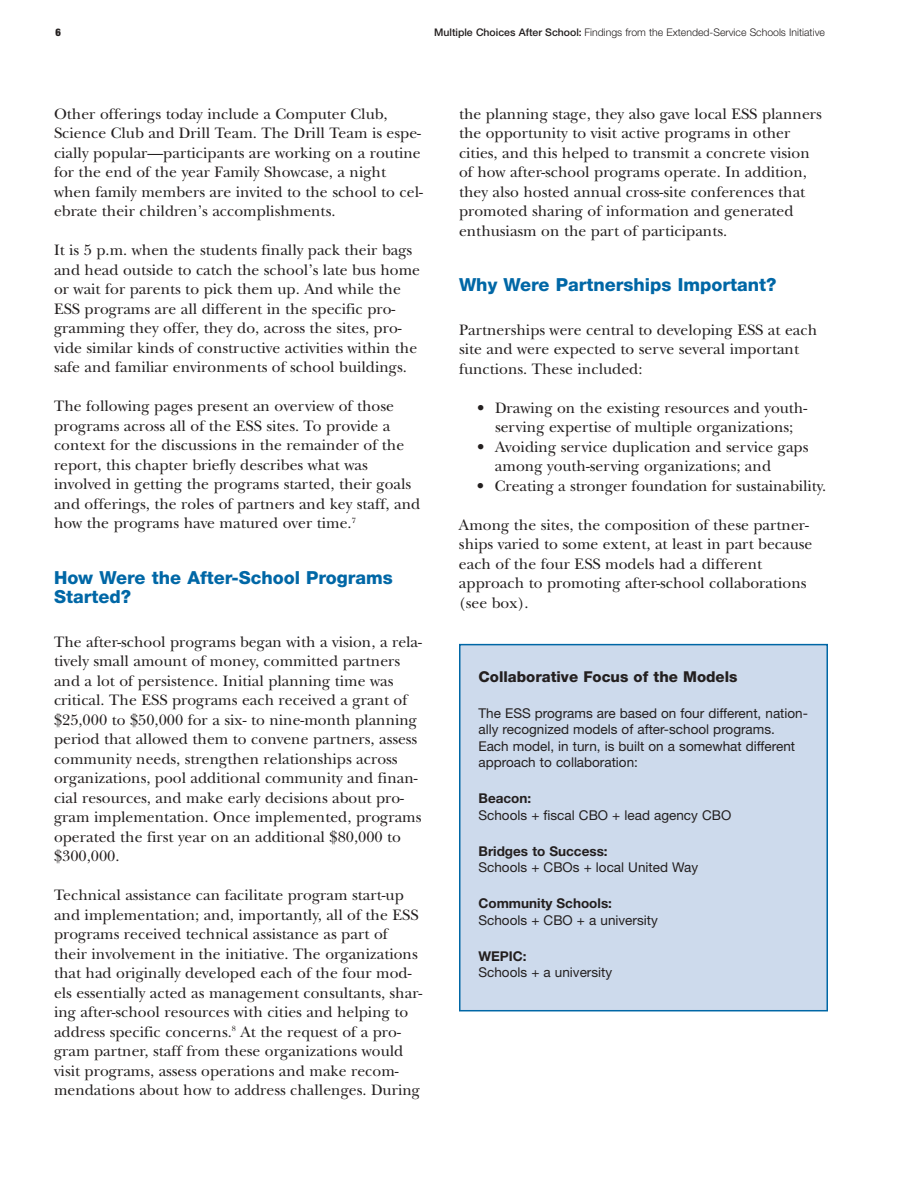
<style>
.page{position:relative;width:918px;height:1188px;background:#fff}
.page>*{position:absolute;margin:0;border:0;box-sizing:border-box;transform-origin:0 0}
.t1{font:800 18px/19.5px "Helvetica Neue";color:#0067a6}
.t2{font:15.75px/19.5px "New Baskerville";color:#231f1f}
.t3{font:800 15px "Helvetica Neue";color:#231f1f}
.t4{font:13.5px/16.5px "Helvetica Neue";color:#231f1f}
.t5{font:700 13.5px "Helvetica Neue";color:#231f1f}
.t6{font:300 10.5px "Helvetica Neue";color:#231f1f}
.t7{font:900 condensed 10.5px "Helvetica Neue";color:#231f1f}
.s1{font-weight:500}
</style>
<div class="page">
<div style="left:460px;top:645px;width:367px;height:366px;background:#cddaec"></div>
<div style="left:459px;top:644px;width:369px;height:367px;border:2px solid #0067a6"></div>
<p class="t7" style="left:56px;top:28px;width:7px">6</p>
<p class="t6" style="left:434px;top:28px;width:392px"><span class="s1">Multiple Choices After School:</span> Findings from the Extended-Service Schools Initiative</p>
<p class="t2" style="left:54px;top:106px;width:370px">Other offerings today include a Computer Club, Science Club and Drill Team. The Drill Team is espe&shy;cially popular—participants are working on a routine for the end of the year Family Showcase, a night when family members are invited to the school to cel&shy;ebrate their children’s accomplishments.</p>
<p class="t2" style="left:54px;top:242px;width:368px">It is 5 p.m. when the students finally pack their bags and head outside to catch the school’s late bus home or wait for parents to pick them up. And while the ESS programs are all different in the specific pro&shy;gramming they offer, they do, across the sites, pro&shy;vide similar kinds of constructive activities within the safe and familiar environments of school buildings.</p>
<p class="t2" style="left:54px;top:398px;width:368px">The following pages present an overview of those programs across all of the ESS sites. To provide a context for the discussions in the remainder of the report, this chapter briefly describes what was involved in getting the programs started, their goals and offerings, the roles of partners and key staff, and how the programs have matured over time.<sup>7</sup></p>
<p class="t1" style="left:54px;top:569px;width:340px">How Were the After-School Programs<br>Started?</p>
<p class="t2" style="left:54px;top:634px;width:369px">The after-school programs began with a vision, a rela&shy;tively small amount of money, committed partners and a lot of persistence. Initial planning time was critical. The ESS programs each received a grant of $25,000 to $50,000 for a six- to nine-month planning period that allowed them to convene partners, assess community needs, strengthen relationships across organizations, pool additional community and finan&shy;cial resources, and make early decisions about pro&shy;gram implementation. Once implemented, programs operated the first year on an additional $80,000 to $300,000.</p>
<p class="t2" style="left:54px;top:887px;width:370px">Technical assistance can facilitate program start-up and implementation; and, importantly, all of the ESS programs received technical assistance as part of their involvement in the initiative. The organizations that had originally developed each of the four mod&shy;els essentially acted as management consultants, shar&shy;ing after-school resources with cities and helping to address specific concerns.<sup>8</sup> At the request of a pro&shy;gram partner, staff from these organizations would visit programs, assess operations and make recom&shy;mendations about how to address challenges. During</p>
<p class="t2" style="left:459px;top:106px;width:364px">the planning stage, they also gave local ESS planners the opportunity to visit active programs in other cities, and this helped to transmit a concrete vision of how after-school programs operate. In addition, they also hosted annual cross-site conferences that promoted sharing of information and generated enthusiasm on the part of participants.</p>
<p class="t1" style="left:459px;top:277px;width:319px">Why Were Partnerships Important?</p>
<p class="t2" style="left:459px;top:322px;width:360px">Partnerships were central to developing ESS at each site and were expected to serve several important functions. These included:</p>
<p class="t2" style="left:477px;top:400px;width:332px;text-align:center">• Drawing on the existing resources and youth&shy;serving expertise of multiple organizations;</p>
<p class="t2" style="left:495px;top:439px;width:315px;text-indent:-18px">• Avoiding service duplication and service gaps among youth-serving organizations; and</p>
<p class="t2" style="left:477px;top:478px;width:351px">• Creating a stronger foundation for sustainability.</p>
<p class="t2" style="left:459px;top:517px;width:355px">Among the sites, the composition of these partner&shy;ships varied to some extent, at least in part because each of the four ESS models had a different approach to promoting after-school collaborations (see box).</p>
<p class="t3" style="left:478px;top:671px;width:261px">Collaborative Focus of the Models</p>
<p class="t4" style="left:478px;top:706px;width:331px">The ESS programs are based on four different, nation&shy;ally recognized models of after-school programs.<br>Each model, in turn, is built on a somewhat different approach to collaboration:</p>
<p class="t5" style="left:478px;top:793px;width:54px">Beacon:</p>
<p class="t4" style="left:478px;top:808px;width:254px">Schools + fiscal CBO + lead agency CBO</p>
<p class="t5" style="left:478px;top:846px;width:131px">Bridges to Success:</p>
<p class="t4" style="left:478px;top:860px;width:221px">Schools + CBOs + local United Way</p>
<p class="t5" style="left:478px;top:898px;width:135px">Community Schools:</p>
<p class="t4" style="left:478px;top:913px;width:181px">Schools + CBO + a university</p>
<p class="t5" style="left:478px;top:951px;width:50px">WEPIC:</p>
<p class="t4" style="left:478px;top:965px;width:135px">Schools + a university</p>
</div>
